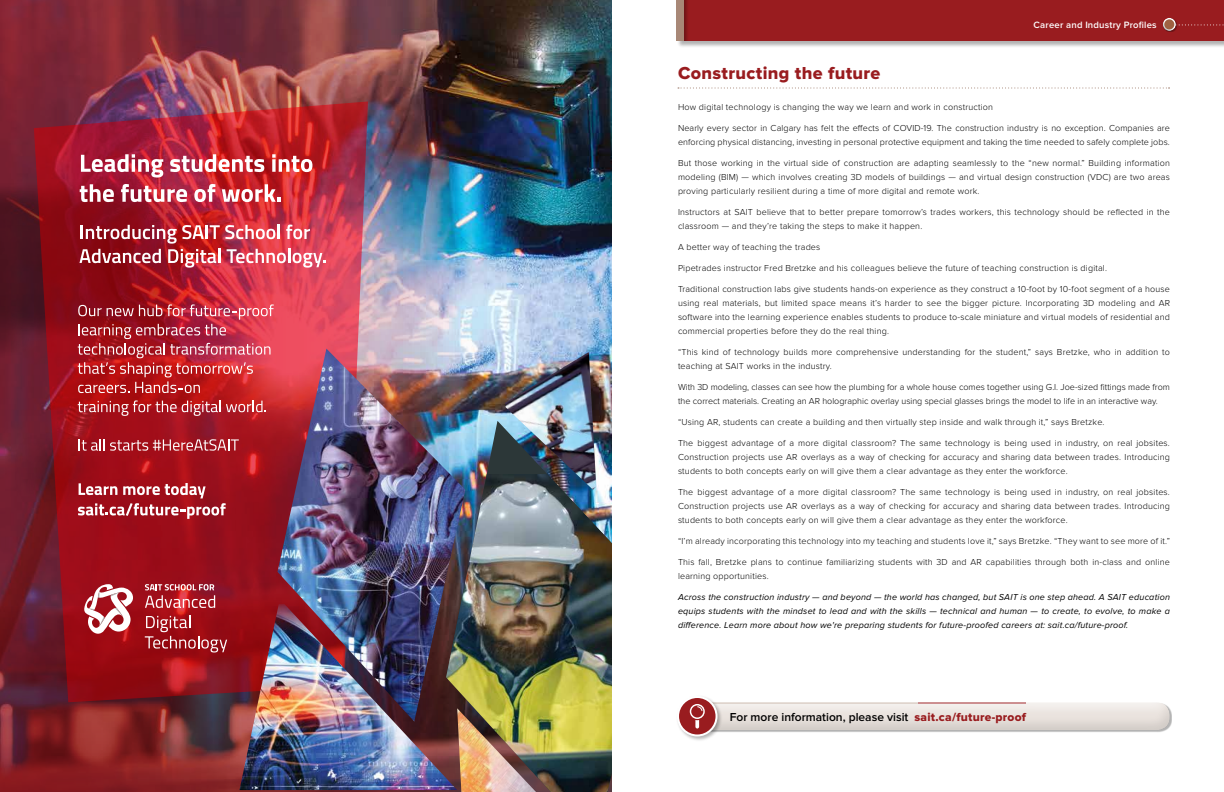
<style>
.page{position:relative;width:1224px;height:792px;background:#fff}
.page>*{position:absolute;margin:0;border:0;box-sizing:border-box;transform-origin:0 0}
.t1{font:18px "Proxima Nova Extrabld";letter-spacing:.02em;color:#991c1f}
.t2{font:600 12px "Proxima Nova";color:#000}
.t3{font:600 9.5px "Proxima Nova";letter-spacing:.02em;color:#fff}
.t4{font:300 9px/14px "Proxima Nova";letter-spacing:.02em;color:#000}
.t5{font:italic 9px/14px "Proxima Nova";letter-spacing:.02em;color:#000;text-align:justify}
.t6{font:300 9px/14px "Proxima Nova";color:#000}
.s1{font-family:"Proxima Nova Extrabld";font-weight:400;color:#991c1f}
</style>
<div class="page">
<div style="left:677px;top:0;width:547px;height:48px;background:#000;opacity:.3"></div>
<div style="left:676px;top:0;width:548px;height:41px;background:#991c1f"></div>
<div style="left:676px;top:0;width:14px;height:41px;background:#000;opacity:.3"></div>
<div style="left:676px;top:0;width:8px;height:41px;background:#a88877"></div>
<svg style="left:1178px;top:24px;width:46px;height:1px"></svg>
<div style="left:1163px;top:18px;width:14px;height:14px;background:#000;opacity:.3"></div>
<div style="left:1162px;top:16px;width:15px;height:12px;background:#fff;opacity:.75"></div>
<div style="left:1162px;top:20px;width:15px;height:11px;background:#000;opacity:.5"></div>
<svg style="left:678px;top:88px;width:492px;height:1px"></svg>
<div style="left:694px;top:703px;width:478px;height:30px;background:#c9c9c9"></div>
<div style="left:692px;top:701px;width:479px;height:30px;background:#000;opacity:.1"></div>
<div style="left:676px;top:695px;width:47px;height:47px;background:#000;opacity:.3"></div>
<svg style="left:678px;top:697px;width:39px;height:39px"></svg>
<div style="left:677px;top:696px;width:41px;height:40px;border:2px solid #fff;border-radius:50%"></div>
<svg style="left:690px;top:704px;width:15px;height:25px"></svg>
<img style="left:487px;top:0;width:122px;height:421px">
<hr style="left:609px;top:0;width:3px;height:792px;background:#1ea9e1">
<img style="left:0;top:0;width:487px;height:607px">
<svg style="left:0;top:607px;width:446px;height:185px;background:#79252a"></svg>
<div style="left:0;top:84px;width:72px;height:98px;background:#782233"></div>
<div style="left:15px;top:433px;width:92px;height:77px;background:#6c1e2f"></div>
<svg style="left:0;top:187px;width:34px;height:171px;background:#501623"></svg>
<img style="left:34px;top:101px;width:334px;height:601px">
<svg style="left:81px;top:154px;width:82px;height:24px"></svg>
<svg style="left:170px;top:154px;width:94px;height:18px"></svg>
<svg style="left:272px;top:154px;width:40px;height:18px"></svg>
<svg style="left:80px;top:184px;width:34px;height:18px"></svg>
<svg style="left:121px;top:184px;width:66px;height:18px"></svg>
<svg style="left:194px;top:184px;width:21px;height:18px"></svg>
<svg style="left:222px;top:184px;width:59px;height:18px"></svg>
<img style="left:79px;top:225px;width:247px;height:43px">
<img style="left:78px;top:304px;width:196px;height:89px">
<svg style="left:78px;top:400px;width:188px;height:16px;background:#bc4046"></svg>
<svg style="left:79px;top:439px;width:160px;height:12px;background:#ba4f57"></svg>
<svg style="left:78px;top:483px;width:148px;height:36px;background:#b44852"></svg>
<img style="left:277px;top:349px;width:188px;height:250px">
<img style="left:239px;top:599px;width:207px;height:191px">
<img style="left:446px;top:421px;width:166px;height:53px">
<img style="left:446px;top:474px;width:166px;height:318px">
<svg style="left:84px;top:584px;width:49px;height:50px"></svg>
<svg style="left:145px;top:584px;width:70px;height:24px;background:#bf515a"></svg>
<svg style="left:145px;top:616px;width:82px;height:37px;background:#a83138"></svg>
<img style="left:505px;top:352px;width:91px;height:138px">
<img style="left:457px;top:708px;width:79px;height:84px">
<h1 class="t1" style="left:678px;top:63px;width:204px">Constructing the future</h1>
<p class="t3" style="left:1034px;top:20px;width:125px">Career and Industry Profiles</p>
<p class="t4" style="left:678px;top:100px;width:317px">How digital technology is changing the way we learn and work in construction</p>
<p class="t4" style="left:678px;top:121px;width:494px">Nearly every sector in Calgary has felt the effects of COVID-19. The construction industry is no exception. Companies are enforcing physical distancing, investing in personal protective equipment and taking the time needed to safely complete jobs.</p>
<p class="t4" style="left:678px;top:156px;width:494px;text-align:justify">But those working in the virtual side of construction are adapting seamlessly to the “new normal.” Building information modeling (BIM) — which involves creating 3D models of buildings — and virtual design construction (VDC) are two areas proving particularly resilient during a time of more digital and remote work.</p>
<p class="t4" style="left:678px;top:205px;width:494px">Instructors at SAIT believe that to better prepare tomorrow’s trades workers, this technology should be reflected in the classroom — and they’re taking the steps to make it happen.</p>
<p class="t4" style="left:678px;top:240px;width:144px">A better way of teaching the trades</p>
<p class="t4" style="left:678px;top:261px;width:431px">Pipetrades instructor Fred Bretzke and his colleagues believe the future of teaching construction is digital.</p>
<p class="t4" style="left:678px;top:282px;width:494px;text-align:justify">Traditional construction labs give students hands-on experience as they construct a 10-foot by 10-foot segment of a house using real materials, but limited space means it’s harder to see the bigger picture. Incorporating 3D modeling and AR software into the learning experience enables students to produce to-scale miniature and virtual models of residential and commercial properties before they do the real thing.</p>
<p class="t4" style="left:678px;top:345px;width:494px">“This kind of technology builds more comprehensive understanding for the student,” says Bretzke, who in addition to teaching at SAIT works in the industry.</p>
<p class="t6" style="left:678px;top:380px;width:494px">With 3D modeling, classes can see how the plumbing for a whole house comes together using G.I. Joe-sized fittings made from the correct materials. Creating an AR holographic overlay using special glasses brings the model to life in an interactive way.</p>
<p class="t4" style="left:678px;top:415px;width:428px">“Using AR, students can create a building and then virtually step inside and walk through it,” says Bretzke.</p>
<p class="t4" style="left:678px;top:436px;width:493px;text-align:justify">The biggest advantage of a more digital classroom? The same technology is being used in industry, on real jobsites.<br>Construction projects use AR overlays as a way of checking for accuracy and sharing data between trades. Introducing students to both concepts early on will give them a clear advantage as they enter the workforce.</p>
<p class="t4" style="left:678px;top:485px;width:493px;text-align:justify">The biggest advantage of a more digital classroom? The same technology is being used in industry, on real jobsites.<br>Construction projects use AR overlays as a way of checking for accuracy and sharing data between trades. Introducing students to both concepts early on will give them a clear advantage as they enter the workforce.</p>
<p class="t4" style="left:678px;top:534px;width:493px">“I’m already incorporating this technology into my teaching and students love it,” says Bretzke. “They want to see more of it.”</p>
<p class="t4" style="left:678px;top:555px;width:493px">This fall, Bretzke plans to continue familiarizing students with 3D and AR capabilities through both in-class and online learning opportunities.</p>
<p class="t5" style="left:678px;top:590px;width:494px">Across the construction industry — and beyond — the world has changed, but SAIT is one step ahead. A SAIT education equips students with the mindset to lead and with the skills — technical and human — to create, to evolve, to make a difference. Learn more about how we're preparing students for future-proofed careers at: sait.ca/future-proof.</p>
<h2 class="t2" style="left:730px;top:710px;width:298px">For more information, please visit <span class="s1">sait.ca/future-proof</span></h2>
</div>
